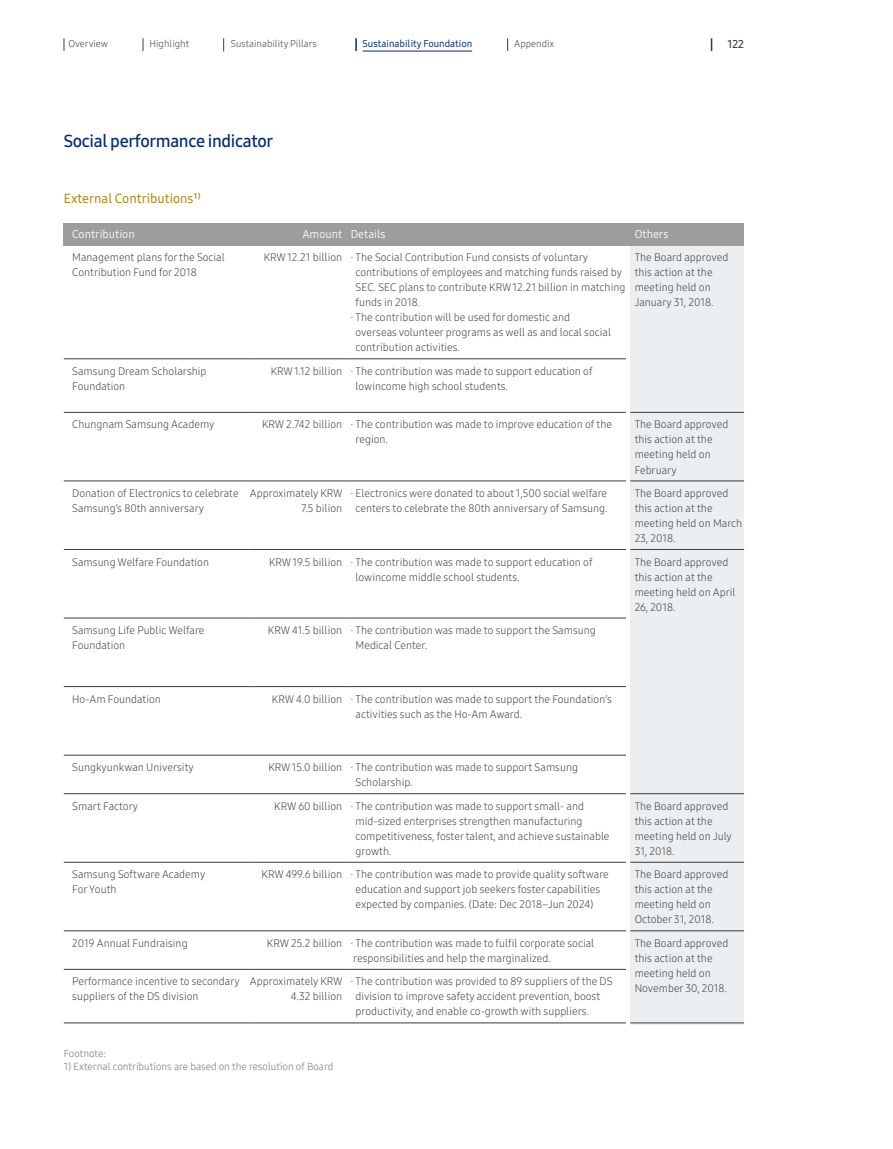
<style>
.page{position:relative;width:893px;height:1149px;background:#fff}
.page>*{position:absolute;margin:0;border:0;box-sizing:border-box;transform-origin:0 0}
.t1{font:17.25px "Samsung One Korean OTF 600";letter-spacing:-.02em;color:#002870}
.t2{font:13.05px "Samsung One Korean OTF 500";color:#b18100}
.t3{font:11.25px "Samsung One Korean OTF 400";color:#fff}
.t4{font:11.25px "Samsung One Korean OTF 600";color:#3e3a39}
.t5{font:10.8px/15px "Samsung One Korean OTF 300";color:#3e3a39}
.t6{font:10.2px "Samsung One 300";color:#727171}
.t7{font:9.75px "Samsung One 300";color:#3e3a39}
.t8{font:9.75px "Samsung One Korean OTF 500";color:#002870}
.t9{font:9.75px "Samsung One Korean OTF 300";color:#3e3a39}
</style>
<div class="page">
<div style="left:631px;top:224px;width:113px;height:800px;background:#ebeff2"></div>
<div style="left:64px;top:223px;width:680px;height:22px;background:#9d9d9e"></div>
<hr style="left:64px;top:358px;width:185px;height:1px;background:#3e3a39">
<hr style="left:64px;top:412px;width:185px;height:1px;background:#3e3a39">
<hr style="left:64px;top:480px;width:185px;height:1px;background:#3e3a39">
<hr style="left:64px;top:549px;width:185px;height:1px;background:#3e3a39">
<hr style="left:64px;top:617px;width:185px;height:1px;background:#3e3a39">
<hr style="left:64px;top:686px;width:185px;height:1px;background:#3e3a39">
<hr style="left:64px;top:754px;width:185px;height:1px;background:#3e3a39">
<hr style="left:64px;top:793px;width:185px;height:1px;background:#3e3a39">
<hr style="left:64px;top:861px;width:185px;height:1px;background:#3e3a39">
<hr style="left:64px;top:930px;width:185px;height:1px;background:#3e3a39">
<hr style="left:64px;top:968px;width:185px;height:1px;background:#3e3a39">
<hr style="left:64px;top:1022px;width:185px;height:1px;background:#3e3a39">
<hr style="left:249px;top:358px;width:102px;height:1px;background:#3e3a39">
<hr style="left:249px;top:412px;width:102px;height:1px;background:#3e3a39">
<hr style="left:249px;top:480px;width:102px;height:1px;background:#3e3a39">
<hr style="left:249px;top:549px;width:102px;height:1px;background:#3e3a39">
<hr style="left:249px;top:617px;width:102px;height:1px;background:#3e3a39">
<hr style="left:249px;top:686px;width:102px;height:1px;background:#3e3a39">
<hr style="left:249px;top:754px;width:102px;height:1px;background:#3e3a39">
<hr style="left:249px;top:793px;width:102px;height:1px;background:#3e3a39">
<hr style="left:249px;top:861px;width:102px;height:1px;background:#3e3a39">
<hr style="left:249px;top:930px;width:102px;height:1px;background:#3e3a39">
<hr style="left:249px;top:968px;width:102px;height:1px;background:#3e3a39">
<hr style="left:249px;top:1022px;width:102px;height:1px;background:#3e3a39">
<hr style="left:630px;top:412px;width:114px;height:1px;background:#3e3a39">
<hr style="left:630px;top:480px;width:114px;height:1px;background:#3e3a39">
<hr style="left:630px;top:549px;width:114px;height:1px;background:#3e3a39">
<hr style="left:630px;top:793px;width:114px;height:1px;background:#3e3a39">
<hr style="left:630px;top:861px;width:114px;height:1px;background:#3e3a39">
<hr style="left:630px;top:930px;width:114px;height:1px;background:#3e3a39">
<hr style="left:630px;top:1022px;width:114px;height:1px;background:#3e3a39">
<hr style="left:351px;top:358px;width:275px;height:1px;background:#3e3a39">
<hr style="left:351px;top:412px;width:275px;height:1px;background:#3e3a39">
<hr style="left:351px;top:480px;width:275px;height:1px;background:#3e3a39">
<hr style="left:351px;top:549px;width:275px;height:1px;background:#3e3a39">
<hr style="left:351px;top:617px;width:275px;height:1px;background:#3e3a39">
<hr style="left:351px;top:686px;width:275px;height:1px;background:#3e3a39">
<hr style="left:351px;top:754px;width:275px;height:1px;background:#3e3a39">
<hr style="left:351px;top:793px;width:275px;height:1px;background:#3e3a39">
<hr style="left:351px;top:861px;width:275px;height:1px;background:#3e3a39">
<hr style="left:351px;top:930px;width:275px;height:1px;background:#3e3a39">
<hr style="left:351px;top:968px;width:275px;height:1px;background:#3e3a39">
<hr style="left:351px;top:1022px;width:275px;height:1px;background:#3e3a39">
<svg style="left:711px;top:38px;width:1px;height:13px"></svg>
<hr style="left:363px;top:51px;width:109px;height:1px;background:#002870">
<svg style="left:355px;top:38px;width:2px;height:13px"></svg>
<svg style="left:223px;top:38px;width:1px;height:13px"></svg>
<svg style="left:64px;top:38px;width:1px;height:13px"></svg>
<svg style="left:507px;top:38px;width:1px;height:13px"></svg>
<svg style="left:143px;top:38px;width:1px;height:13px"></svg>
<p class="t7" style="left:68px;top:37px;width:41px">Overview</p>
<p class="t7" style="left:150px;top:37px;width:41px">Highlight</p>
<p class="t9" style="left:231px;top:37px;width:88px">Sustainability Pillars</p>
<p class="t8" style="left:363px;top:37px;width:111px">Sustainability Foundation</p>
<p class="t7" style="left:514px;top:37px;width:42px">Appendix</p>
<p class="t4" style="left:727px;top:36px;width:18px">122</p>
<h1 class="t1" style="left:64px;top:129px;width:211px">Social performance indicator</h1>
<p class="t2" style="left:64px;top:189px;width:139px">External Contributions¹⁾</p>
<p class="t3" style="left:72px;top:226px;width:64px">Contribution</p>
<p class="t5" style="left:72px;top:250px;width:154px">Management plans for the Social<br>Contribution Fund for 2018</p>
<p class="t5" style="left:72px;top:363px;width:136px">Samsung Dream Scholarship<br>Foundation</p>
<p class="t5" style="left:72px;top:417px;width:144px">Chungnam Samsung Academy</p>
<p class="t5" style="left:72px;top:485px;width:168px">Donation of Electronics to celebrate<br>Samsung’s 80th anniversary</p>
<p class="t5" style="left:72px;top:554px;width:138px">Samsung Welfare Foundation</p>
<p class="t3" style="left:302px;top:226px;width:41px">Amount</p>
<p class="t5" style="left:264px;top:250px;width:80px">KRW 12.21 billion</p>
<p class="t5" style="left:271px;top:363px;width:73px">KRW 1.12 billion</p>
<p class="t5" style="left:262px;top:417px;width:82px">KRW 2.742 billion</p>
<p class="t3" style="left:351px;top:226px;width:36px">Details</p>
<p class="t5" style="left:351px;top:250px;width:239px">· The Social Contribution Fund consists of voluntary</p>
<p class="t5" style="left:356px;top:265px;width:268px">contributions of employees and matching funds raised by</p>
<p class="t5" style="left:356px;top:280px;width:271px">SEC. SEC plans to contribute KRW 12.21 billion in matching</p>
<p class="t5" style="left:356px;top:295px;width:66px">funds in 2018.</p>
<p class="t5" style="left:351px;top:310px;width:221px">· The contribution will be used for domestic and</p>
<p class="t5" style="left:356px;top:325px;width:257px">overseas volunteer programs as well as and local social</p>
<p class="t5" style="left:356px;top:340px;width:106px">contribution activities.</p>
<p class="t5" style="left:356px;top:363px;width:239px;text-indent:-5px">· The contribution was made to support education of lowincome high school students.</p>
<p class="t5" style="left:356px;top:417px;width:258px;text-indent:-5px">· The contribution was made to improve education of the region.</p>
<p class="t5" style="left:250px;top:485px;width:94px;text-align:right">Approximately KRW<br>7.5 bilion</p>
<p class="t5" style="left:351px;top:485px;width:258px;text-align:center">· Electronics were donated to about 1,500 social welfare centers to celebrate the 80th anniversary of Samsung.</p>
<p class="t5" style="left:269px;top:554px;width:75px">KRW 19.5 billion</p>
<p class="t5" style="left:356px;top:554px;width:239px;text-indent:-5px">· The contribution was made to support education of lowincome middle school students.</p>
<p class="t3" style="left:635px;top:226px;width:35px">Others</p>
<p class="t5" style="left:635px;top:250px;width:95px">The Board approved this action at the meeting held on<br>January 31, 2018.</p>
<p class="t5" style="left:635px;top:417px;width:95px">The Board approved this action at the meeting held on<br>February</p>
<p class="t5" style="left:635px;top:485px;width:109px">The Board approved this action at the meeting held on March<br>23, 2018.</p>
<p class="t5" style="left:635px;top:554px;width:102px">The Board approved this action at the meeting held on April<br>26, 2018.</p>
<p class="t5" style="left:72px;top:622px;width:134px">Samsung Life Public Welfare<br>Foundation</p>
<p class="t5" style="left:268px;top:622px;width:76px">KRW 41.5 billion</p>
<p class="t5" style="left:356px;top:622px;width:242px;text-indent:-5px">· The contribution was made to support the Samsung<br>Medical Center.</p>
<p class="t5" style="left:72px;top:691px;width:90px">Ho-Am Foundation</p>
<p class="t5" style="left:272px;top:691px;width:72px">KRW 4.0 billion</p>
<p class="t5" style="left:356px;top:691px;width:258px;text-indent:-5px">· The contribution was made to support the Foundation’s activities such as the Ho-Am Award.</p>
<p class="t5" style="left:72px;top:759px;width:123px">Sungkyunkwan University</p>
<p class="t5" style="left:72px;top:798px;width:67px">Smart Factory</p>
<p class="t5" style="left:72px;top:866px;width:135px">Samsung Software Academy<br>For Youth</p>
<p class="t5" style="left:72px;top:935px;width:117px">2019 Annual Fundraising</p>
<p class="t5" style="left:72px;top:973px;width:169px">Performance incentive to secondary suppliers of the DS division</p>
<p class="t5" style="left:268px;top:759px;width:75px">KRW 15.0 billion</p>
<p class="t5" style="left:274px;top:798px;width:70px">KRW 60 billion</p>
<p class="t5" style="left:262px;top:866px;width:82px">KRW 499.6 billion</p>
<p class="t5" style="left:267px;top:935px;width:77px">KRW 25.2 billion</p>
<p class="t5" style="left:250px;top:973px;width:94px;text-align:right">Approximately KRW<br>4.32 billion</p>
<p class="t5" style="left:356px;top:759px;width:224px;text-indent:-5px">· The contribution was made to support Samsung<br>Scholarship.</p>
<p class="t5" style="left:356px;top:798px;width:255px;text-indent:-5px">· The contribution was made to support small- and mid-sized enterprises strengthen manufacturing competitiveness, foster talent, and achieve sustainable growth.</p>
<p class="t5" style="left:356px;top:866px;width:255px;text-indent:-5px">· The contribution was made to provide quality software education and support job seekers foster capabilities expected by companies. (Date: Dec 2018–Jun 2024)</p>
<p class="t5" style="left:351px;top:935px;width:245px">· The contribution was made to fulfil corporate social responsibilities and help the marginalized.</p>
<p class="t5" style="left:356px;top:973px;width:259px;text-indent:-5px">· The contribution was provided to 89 suppliers of the DS division to improve safety accident prevention, boost productivity, and enable co-growth with suppliers.</p>
<p class="t6" style="left:64px;top:1046px;width:44px">Footnote:</p>
<p class="t6" style="left:64px;top:1059px;width:271px">1) External contributions are based on the resolution of Board</p>
<p class="t5" style="left:635px;top:798px;width:99px">The Board approved this action at the meeting held on July<br>31, 2018.</p>
<p class="t5" style="left:635px;top:866px;width:95px">The Board approved this action at the meeting held on<br>October 31, 2018.</p>
<p class="t5" style="left:635px;top:935px;width:95px">The Board approved this action at the meeting held on<br>November 30, 2018.</p>
</div>
